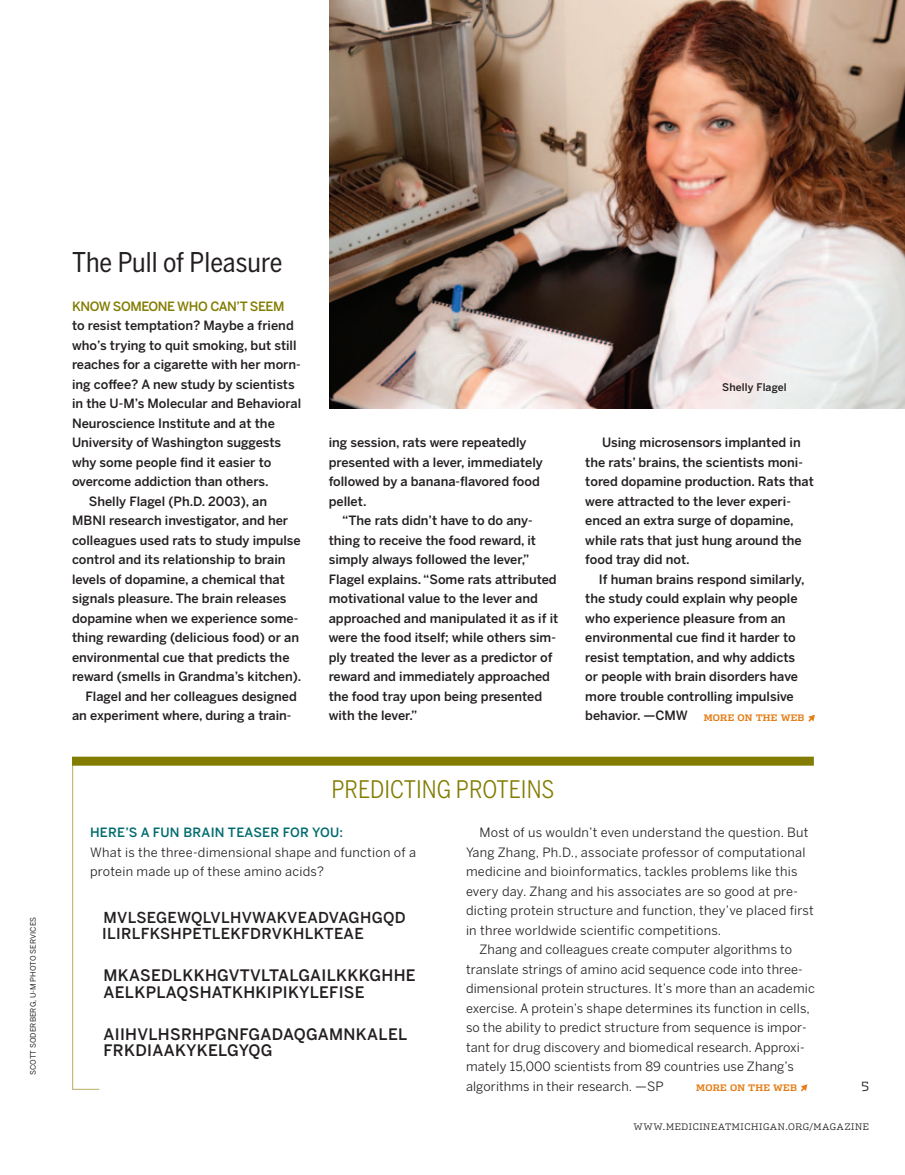
<style>
.page{position:relative;width:905px;height:1175px;background:#fff}
.page>*{position:absolute;margin:0;border:0;box-sizing:border-box;transform-origin:0 0}
.Bent__Headline__18_2{font:27px "Benton Sans Cond Regluar";color:#231f20}
.Bent__Cond__Headline{font:24px "Benton Sans Cond";color:#827c00}
.Bent__Body__8_5_13{font:500 15.75px "Benton Sans";letter-spacing:.02em;color:#231f20}
.Bent__Body__8_5_13-2{font:500 15px/16.5px "Benton Sans";letter-spacing:.02em;color:#231f20}
.Bent__Headline__18_2-2{font:500 12.75px/19.5px "Benton Sans";color:#231f20}
.Bent__Body__8_5_13-3{font:12.75px/19.5px "Benton Sans";letter-spacing:.01em;color:#231f20}
.t1{font:300 12.75px "Dispatch";color:#231f20}
.Photo_Caption{font:500 10.5px "Benton Sans";letter-spacing:.01em;color:#231f20}
.t2{font:300 9px "Dispatch";letter-spacing:.07em;color:#231f20}
.t3{font:700 9px "Dispatch";letter-spacing:.02em;color:#e4801b}
.t4{font:7.5px "Benton Sans Regluar";letter-spacing:.01em;color:#231f20}
.s1{color:#827c00}
.s2{font-weight:500;color:#006b6e}
</style>
<div class="page">
<img style="left:329px;top:0;width:575px;height:408px">
<svg style="left:800px;top:1084px;width:7px;height:7px"></svg>
<svg style="left:808px;top:714px;width:7px;height:8px"></svg>
<svg style="left:72px;top:765px;width:28px;height:325px"></svg>
<div style="left:72px;top:756px;width:741px;height:9px;background:#827c00"></div>
<p class="t4" style="left:29px;top:1075px;width:160px;rotate:-90deg">SCOTT SODERBERG, U-M PHOTO SERVICES</p>
<p class="Bent__Headline__18_2" style="left:72px;top:246px;width:212px">The Pull of Pleasure</p>
<p class="Bent__Headline__18_2-2" style="left:72px;top:296px;width:231px"><span class="s1">KNOW SOMEONE WHO CAN’T SEEM<br></span>to resist temptation? Maybe a friend who’s trying to quit smoking, but still reaches for a cigarette with her morn&shy;ing coffee? A new study by scientists in the U-M’s Molecular and Behavioral Neuroscience Institute and at the University of Washington suggests why some people find it easier to overcome addiction than others.</p>
<p class="Bent__Headline__18_2-2" style="left:72px;top:491px;width:231px;text-indent:17px">Shelly Flagel (Ph.D. 2003), an MBNI research investigator, and her colleagues used rats to study impulse control and its relationship to brain levels of dopamine, a chemical that signals pleasure. The brain releases dopamine when we experience some&shy;thing rewarding (delicious food) or an environmental cue that predicts the reward (smells in Grandma’s kitchen).</p>
<p class="Bent__Headline__18_2-2" style="left:72px;top:686px;width:226px;text-indent:14px">Flagel and her colleagues designed an experiment where, during a train-</p>
<p class="Bent__Headline__18_2-2" style="left:328px;top:433px;width:216px">ing session, rats were repeatedly presented with a lever, immediately followed by a banana-flavored food pellet.</p>
<p class="Bent__Headline__18_2-2" style="left:328px;top:511px;width:231px;text-indent:14px">“The rats didn’t have to do any&shy;thing to receive the food reward, it simply always followed the lever,” Flagel explains. “Some rats attributed motivational value to the lever and approached and manipulated it as if it were the food itself; while others sim&shy;ply treated the lever as a predictor of reward and immediately approached the food tray upon being presented with the lever.”</p>
<p class="Bent__Cond__Headline" style="left:331px;top:775px;width:224px">PREDICTING PROTEINS</p>
<p class="Photo_Caption" style="left:722px;top:381px;width:66px">Shelly Flagel</p>
<p class="Bent__Headline__18_2-2" style="left:585px;top:433px;width:230px;text-indent:17px">Using microsensors implanted in the rats’ brains, the scientists moni&shy;tored dopamine production. Rats that were attracted to the lever experi&shy;enced an extra surge of dopamine, while rats that just hung around the food tray did not.</p>
<p class="Bent__Headline__18_2-2" style="left:585px;top:569px;width:221px;text-indent:14px">If human brains respond similarly, the study could explain why people who experience pleasure from an environmental cue find it harder to resist temptation, and why addicts or people with brain disorders have more trouble controlling impulsive behavior. —CMW</p>
<p class="t3" style="left:703px;top:713px;width:102px">MORE ON THE WEB</p>
<p class="Bent__Body__8_5_13-3" style="left:90px;top:823px;width:327px"><span class="s2">HERE’S A FUN BRAIN TEASER FOR YOU:<br></span>What is the three-dimensional shape and function of a protein made up of these amino acids?</p>
<p class="Bent__Body__8_5_13-2" style="left:102px;top:909px;width:305px">MVLSEGEWQLVLHVWAKVEADVAGHGQD<br>ILIRLFKSHPETLEKFDRVKHLKTEAE</p>
<p class="Bent__Body__8_5_13" style="left:104px;top:966px;width:313px">MKASEDLKKHGVTVLTALGAILKKKGHHE</p>
<p class="Bent__Body__8_5_13" style="left:104px;top:983px;width:262px">AELKPLAQSHATKHKIPIKYLEFISE</p>
<p class="Bent__Body__8_5_13" style="left:104px;top:1025px;width:305px">AIIHVLHSRHPGNFGADAQGAMNKALEL</p>
<p class="Bent__Body__8_5_13" style="left:104px;top:1041px;width:170px">FRKDIAAKYKELGYQG</p>
<p class="Bent__Body__8_5_13-3" style="left:466px;top:823px;width:349px;text-indent:14px">Most of us wouldn’t even understand the question. But Yang Zhang, Ph.D., associate professor of computational medicine and bioinformatics, tackles problems like this every day. Zhang and his associates are so good at pre&shy;dicting protein structure and function, they’ve placed first in three worldwide scientific competitions.</p>
<p class="Bent__Body__8_5_13-3" style="left:466px;top:940px;width:350px;text-indent:14px">Zhang and colleagues create computer algorithms to translate strings of amino acid sequence code into three&shy;dimensional protein structures. It’s more than an academic exercise. A protein’s shape determines its function in cells, so the ability to predict structure from sequence is impor&shy;tant for drug discovery and biomedical research. Approxi&shy;mately 15,000 scientists from 89 countries use Zhang’s algorithms in their research. —SP</p>
<p class="t3" style="left:696px;top:1082px;width:102px">MORE ON THE WEB</p>
<p class="t1" style="left:861px;top:1078px;width:9px">5</p>
<p class="t2" style="left:633px;top:1121px;width:237px">WWW.MEDICINEATMICHIGAN.ORG/MAGAZINE</p>
</div>
